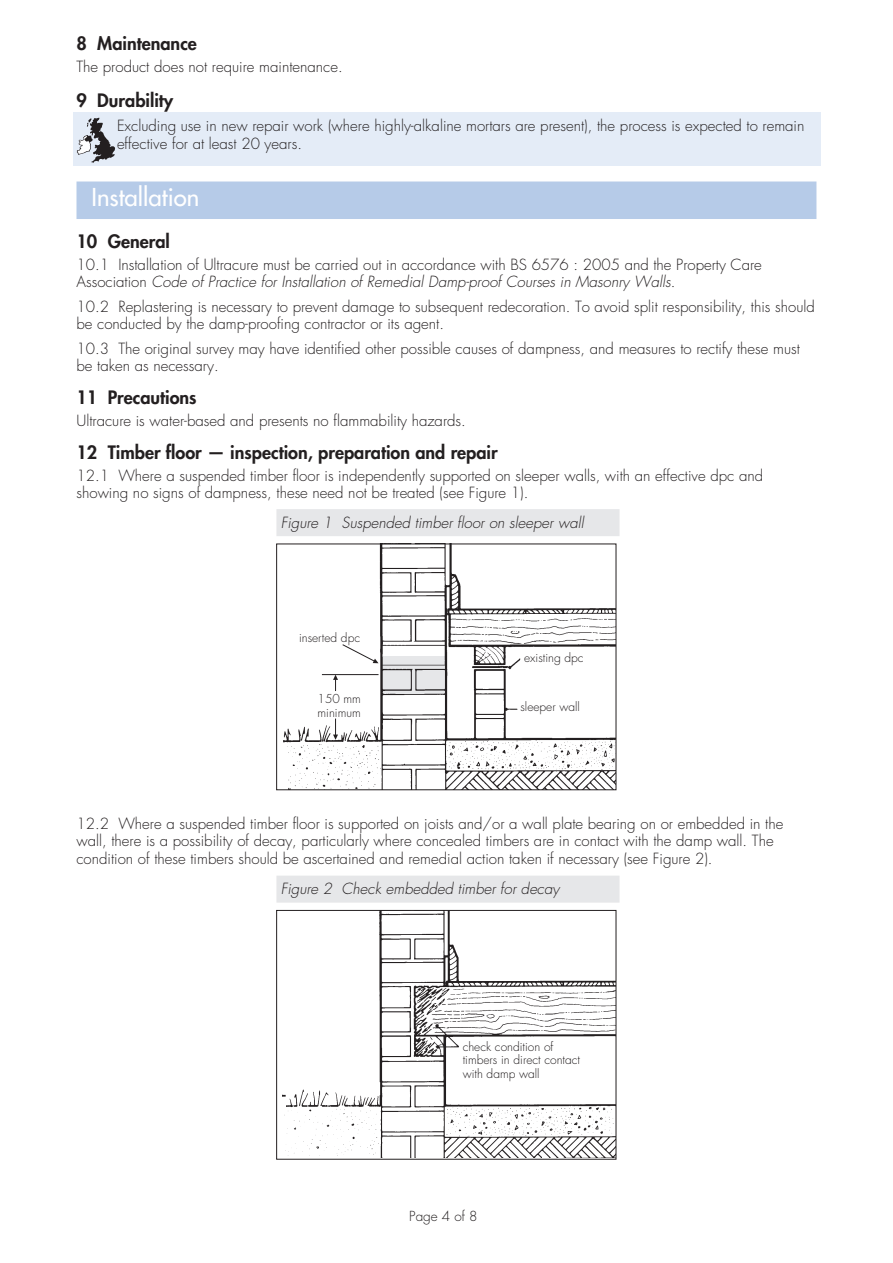
<style>
.page{position:relative;width:893px;height:1263px;background:#fff}
.page>*{position:absolute;margin:0;border:0;box-sizing:border-box;transform-origin:0 0}
.t1{font:24px "Futura";color:#fff}
.t2{font:800 18px "Futura";color:#231f20}
.t3{font:300 15px/17.2px "Futura";color:#231f20}
.t4{font:italic 300 15px "Futura";color:#231f20}
.t5{font:300 13.5px "Futura";color:#231f20}
.t6{font:300 12px/13.6px "Futura";color:#231f20}
.s1{font-style:italic}
</style>
<div class="page">
<div style="left:73px;top:112px;width:747px;height:53px;background:#e4ecf7"></div>
<div style="left:76px;top:181px;width:740px;height:38px;background:#b6cbe8"></div>
<svg style="left:77px;top:118px;width:38px;height:45px"></svg>
<div style="left:276px;top:509px;width:343px;height:27px;background:#e6e7e9"></div>
<img style="left:283px;top:546px;width:331px;height:242px">
<hr style="left:322px;top:674px;width:57px;height:1px;background:#231f20">
<svg style="left:333px;top:675px;width:5px;height:16px"></svg>
<svg style="left:333px;top:718px;width:5px;height:22px"></svg>
<svg style="left:342px;top:644px;width:37px;height:19px"></svg>
<div style="left:276px;top:544px;width:340px;height:246px;border:1px solid #231f20"></div>
<div style="left:276px;top:876px;width:343px;height:27px;background:#e6e7e9"></div>
<img style="left:282px;top:912px;width:332px;height:245px">
<div style="left:276px;top:910px;width:340px;height:249px;border:1px solid #231f20"></div>
<p class="t2" style="left:76px;top:32px;width:122px">8 Maintenance</p>
<p class="t3" style="left:76px;top:58px;width:268px">The product does not require maintenance.</p>
<p class="t2" style="left:76px;top:88px;width:98px">9 Durability</p>
<p class="t3" style="left:117px;top:118px;width:689px">Excluding use in new repair work (where highly-alkaline mortars are present), the process is expected to remain effective for at least 20 years.</p>
<h1 class="t1" style="left:91px;top:182px;width:109px">Installation</h1>
<p class="t2" style="left:76px;top:230px;width:95px">10 General</p>
<p class="t3" style="left:76px;top:256px;width:687px">10.1 Installation of Ultracure must be carried out in accordance with BS 6576 : 2005 and the Property Care<br>Association <span class="s1">Code of Practice for Installation of Remedial Damp-proof Courses in Masonry Walls</span>.</p>
<p class="t3" style="left:76px;top:298px;width:740px">10.2 Replastering is necessary to prevent damage to subsequent redecoration. To avoid split responsibility, this should be conducted by the damp-proofing contractor or its agent.</p>
<p class="t3" style="left:76px;top:340px;width:725px">10.3 The original survey may have identified other possible causes of dampness, and measures to rectify these must be taken as necessary.</p>
<p class="t2" style="left:76px;top:386px;width:122px">11 Precautions</p>
<p class="t3" style="left:76px;top:412px;width:391px">Ultracure is water-based and presents no flammability hazards.</p>
<p class="t2" style="left:76px;top:441px;width:423px">12 Timber floor — inspection, preparation and repair</p>
<p class="t3" style="left:76px;top:467px;width:688px">12.1 Where a suspended timber floor is independently supported on sleeper walls, with an effective dpc and showing no signs of dampness, these need not be treated (see Figure 1).</p>
<p class="t4" style="left:281px;top:513px;width:305px">Figure 1 Suspended timber floor on sleeper wall</p>
<p class="t6" style="left:299px;top:631px;width:63px">inserted dpc</p>
<p class="t6" style="left:318px;top:692px;width:45px">150 mm minimum</p>
<p class="t6" style="left:524px;top:651px;width:61px">existing dpc</p>
<p class="t6" style="left:520px;top:700px;width:61px">sleeper wall</p>
<p class="t3" style="left:76px;top:815px;width:708px">12.2 Where a suspended timber floor is supported on joists and/or a wall plate bearing on or embedded in the wall, there is a possibility of decay, particularly where concealed timbers are in contact with the damp wall. The condition of these timbers should be ascertained and remedial action taken if necessary (see Figure 2).</p>
<p class="t4" style="left:281px;top:879px;width:280px">Figure 2 Check embedded timber for decay</p>
<p class="t6" style="left:463px;top:1040px;width:119px">check condition of timbers in direct contact with damp wall</p>
<p class="t5" style="left:409px;top:1208px;width:70px">Page 4 of 8</p>
</div>
